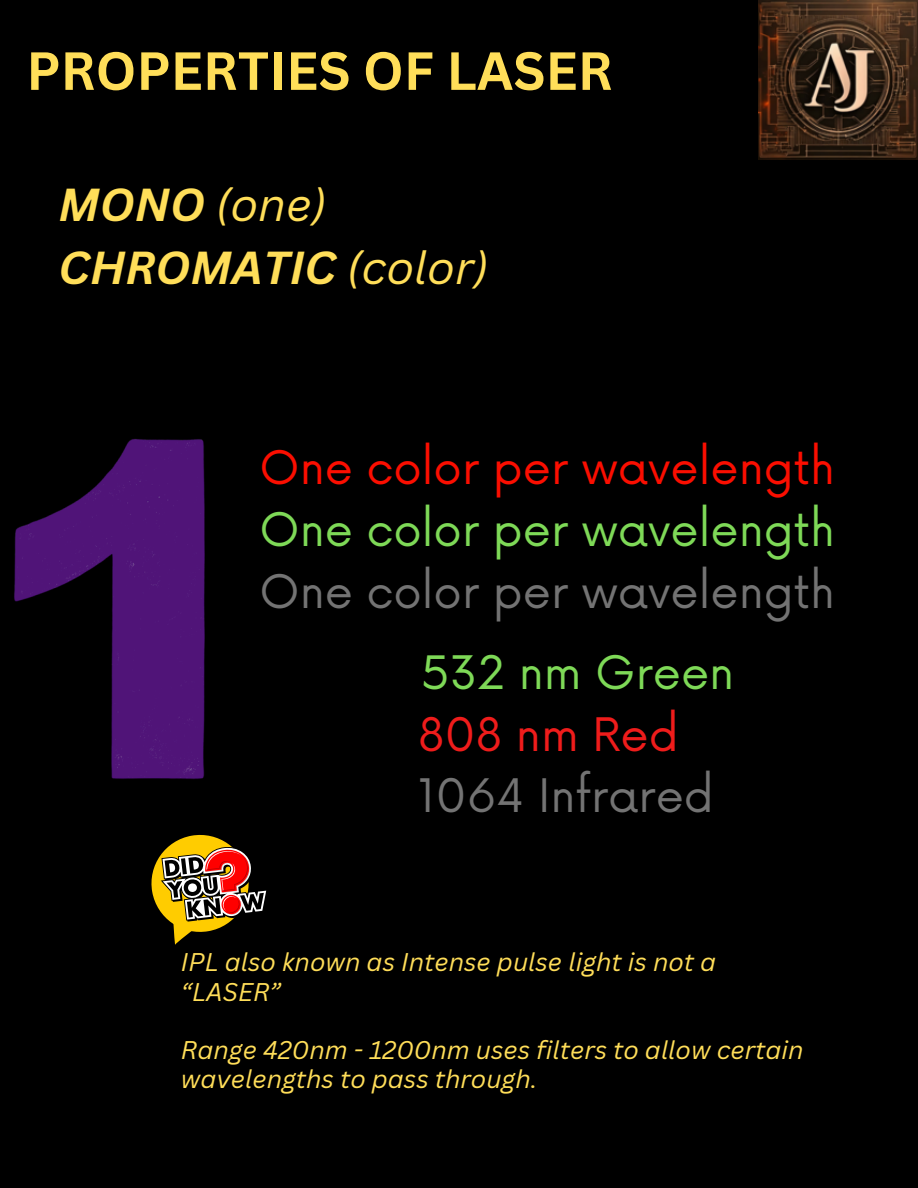
<style>
.page{position:relative;width:918px;height:1188px;background:#000}
.page>*{position:absolute;margin:0;border:0;box-sizing:border-box;transform-origin:0 0}
.t1{font:700 52.5px "Canva Sans";color:#ffde59}
.t2{font:45px "Now";color:#737373}
.t3{font:45px "Now";color:#7ed957}
.t4{font:italic 700 45px/63px "Canva Sans";color:#ffde59}
.t5{font:45px "Now";color:#fb0e00}
.t6{font:45px "Now";color:#ef1c1b}
.t7{font:italic 24.9px/29.2px "Canva Sans";color:#ffde59}
.s1{font-weight:400}
</style>
<div class="page">
<img style="left:14px;top:439px;width:191px;height:340px">
<svg style="left:151px;top:834px;width:116px;height:111px"></svg>
<img style="left:759px;top:0;width:159px;height:160px">
<h1 class="t1" style="left:26px;top:34px;width:588px">PROPERTIES OF LASER</h1>
<h2 class="t4" style="left:59px;top:172px;width:431px">MONO <span class="s1">(one)<br></span>CHROMATIC <span class="s1">(color)</span></h2>
<h2 class="t5" style="left:259px;top:443px;width:577px">One color per wavelength</h2>
<h2 class="t3" style="left:259px;top:504px;width:577px">One color per wavelength</h2>
<h2 class="t2" style="left:259px;top:566px;width:577px">One color per wavelength</h2>
<h2 class="t3" style="left:422px;top:647px;width:314px">532 nm Green</h2>
<h2 class="t6" style="left:418px;top:709px;width:262px">808 nm Red</h2>
<h2 class="t2" style="left:418px;top:771px;width:297px">1064 Infrared</h2>
<p class="t7" style="left:181px;top:947px;width:537px">IPL also known as Intense pulse light is not a “LASER”</p>
<p class="t7" style="left:181px;top:1035px;width:624px">Range 420nm - 1200nm uses filters to allow certain wavelengths to pass through.</p>
</div>
